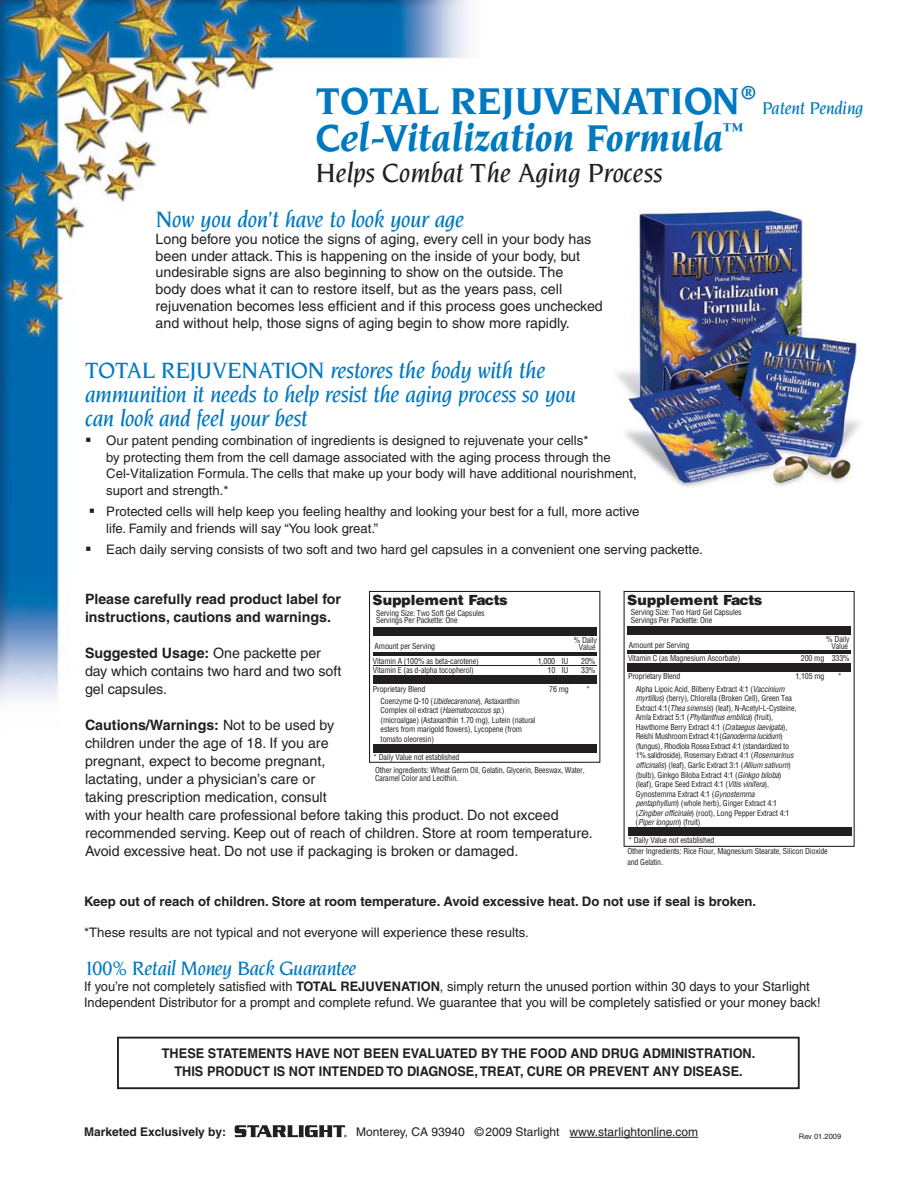
<style>
.page{position:relative;width:918px;height:1188px;background:#fff}
.page>*{position:absolute;margin:0;border:0;box-sizing:border-box;transform-origin:0 0}
.t1{font:italic 700 40.5px "Novarese";color:#0079c1}
.t2{font:italic 500 28.5px "Novarese";letter-spacing:-.005em;color:#231f20}
.t3{font:italic 500 24px/24px "Novarese";letter-spacing:-.025em;color:#0079c1}
.t4{font:italic 500 21px "Novarese";letter-spacing:-.025em;color:#0079c1}
.t5{font:italic 500 18.45px "Novarese";letter-spacing:-.02em;color:#0079c1}
.t6{font:14.25px/18px "Helvetica";color:#231f20}
.t7{font:700 14.25px/18px "Helvetica";color:#231f20}
.t8{font:900 13.95px "Helvetica";letter-spacing:-.005em;color:#231f20}
.t9{font:700 13.35px/18px "Helvetica";color:#231f20;text-align:center;scale:.95 1}
.t10{font:13.2px/17px "Helvetica";color:#231f20}
.t11{font:700 13.2px "Helvetica";color:#231f20}
.t12{font:12px "Helvetica";color:#231f20}
.t13{font:700 12px "Helvetica";color:#231f20}
.t14{font:condensed 7.95px/9.6px "Helvetica";letter-spacing:-.02em;color:#231f20}
.t15{font:7.5px "Helvetica";color:#231f20}
.s1{font-weight:700}
.s2{font-style:italic}
</style>
<div class="page">
<img style="left:0;top:0;width:854px;height:1138px">
<img style="left:592px;top:195px;width:267px;height:315px">
<div style="left:117px;top:1037px;width:683px;height:52px;border:2px solid #231f20"></div>
<hr style="left:570px;top:1137px;width:128px;height:1px;background:#231f20">
<svg style="left:235px;top:1125px;width:112px;height:12px"></svg>
<svg style="left:369px;top:591px;width:231px;height:172px"></svg>
<div style="left:373px;top:627px;width:224px;height:9px;background:#231f20"></div>
<hr style="left:373px;top:652px;width:224px;height:3px;background:#231f20">
<div style="left:374px;top:744px;width:223px;height:8px;background:#231f20"></div>
<div style="left:373px;top:675px;width:224px;height:9px;background:#231f20"></div>
<hr style="left:373px;top:666px;width:224px;height:1px;background:#231f20">
<svg style="left:624px;top:591px;width:231px;height:256px"></svg>
<div style="left:628px;top:626px;width:223px;height:9px;background:#231f20"></div>
<hr style="left:628px;top:650px;width:223px;height:4px;background:#231f20">
<div style="left:628px;top:828px;width:224px;height:8px;background:#231f20"></div>
<div style="left:628px;top:663px;width:223px;height:9px;background:#231f20"></div>
<h1 class="t1" style="left:315px;top:78px;width:443px">TOTAL REJUVENATION<sup>®</sup></h1>
<h3 class="t5" style="left:762px;top:98px;width:103px">Patent Pending</h3>
<h1 class="t1" style="left:315px;top:115px;width:430px">Cel-Vitalization Formula<sup>™</sup></h1>
<h2 class="t2" style="left:315px;top:157px;width:349px">Helps Combat The Aging Process</h2>
<h3 class="t3" style="left:156px;top:207px;width:310px">Now you don’t have to look your age</h3>
<p class="t6" style="left:156px;top:230px;width:449px;line-height:16.8px">Long before you notice the signs of aging, every cell in your body has been under attack. This is happening on the inside of your body, but undesirable signs are also beginning to show on the outside. The<br>body does what it can to restore itself, but as the years pass, cell rejuvenation becomes less efficient and if this process goes unchecked and without help, those signs of aging begin to show more rapidly.</p>
<h3 class="t3" style="left:85px;top:358px;width:493px">TOTAL REJUVENATION restores the body with the ammunition it needs to help resist the aging process so you can look and feel your best</h3>
<p class="t10" style="left:106px;top:432px;width:532px;text-indent:-21px">▪ Our patent pending combination of ingredients is designed to rejuvenate your cells*<br>by protecting them from the cell damage associated with the aging process through the Cel-Vitalization Formula. The cells that make up your body will have additional nourishment, suport and strength.*</p>
<h3 class="t10" style="left:106px;top:503px;width:535px;text-indent:-18px">▪ Protected cells will help keep you feeling healthy and looking your best for a full, more active life. Family and friends will say “You look great.”</h3>
<h3 class="t10" style="left:85px;top:541px;width:619px">▪ Each daily serving consists of two soft and two hard gel capsules in a convenient one serving packette.</h3>
<h3 class="t7" style="left:85px;top:589px;width:258px">Please carefully read product label for instructions, cautions and warnings.</h3>
<h3 class="t6" style="left:85px;top:644px;width:258px"><span class="s1">Suggested Usage:</span> One packette per day which contains two hard and two soft gel capsules.</h3>
<p class="t6" style="left:85px;top:716px;width:509px"><span class="s1">Cautions/Warnings:</span> Not to be used by<br>children under the age of 18. If you are<br>pregnant, expect to become pregnant,<br>lactating, under a physician’s care or<br>taking prescription medication, consult<br>with your health care professional before taking this product. Do not exceed recommended serving. Keep out of reach of children. Store at room temperature.<br>Avoid excessive heat. Do not use if packaging is broken or damaged.</p>
<h3 class="t8" style="left:372px;top:591px;width:137px">Supplement Facts</h3>
<p class="t14" style="left:376px;top:609px;width:110px;line-height:7.6px">Serving Size: Two Soft Gel Capsules<br>Servings Per Packette: One</p>
<p class="t14" style="left:574px;top:635px;width:25px">% Daily</p>
<p class="t14" style="left:375px;top:641px;width:62px">Amount per Serving</p>
<p class="t14" style="left:579px;top:643px;width:18px">Value</p>
<p class="t14" style="left:373px;top:656px;width:107px">Vitamin A (100% as beta-carotene)</p>
<p class="t14" style="left:538px;top:656px;width:32px">1,000 IU</p>
<p class="t14" style="left:581px;top:656px;width:16px">20%</p>
<p class="t14" style="left:373px;top:665px;width:103px">Vitamin E (as d-alpha tocopherol)</p>
<p class="t14" style="left:548px;top:665px;width:22px">10 IU</p>
<p class="t14" style="left:581px;top:665px;width:16px">33%</p>
<p class="t14" style="left:373px;top:685px;width:54px">Proprietary Blend</p>
<p class="t14" style="left:549px;top:685px;width:21px">76 mg</p>
<p class="t14" style="left:586px;top:685px;width:6px">*</p>
<p class="t14" style="left:381px;top:696px;width:157px">Coenzyme Q-10 (<span class="s2">Ubidecarenone</span>), Astaxanthin Complex oil extract (<span class="s2">Haematococcus sp.</span>) (microalgae) (Astaxanthin 1.70 mg), Lutein (natural esters from marigold flowers), Lycopene (from tomato oleoresin)</p>
<p class="t14" style="left:373px;top:752px;width:88px">* Daily Value not established</p>
<p class="t14" style="left:375px;top:766px;width:211px;line-height:7.9px">Other ingredients: Wheat Germ Oil, Gelatin, Glycerin, Beeswax, Water,<br>Caramel Color and Lecithin.</p>
<h3 class="t8" style="left:627px;top:591px;width:137px">Supplement Facts</h3>
<p class="t14" style="left:631px;top:608px;width:112px;line-height:7.9px">Serving Size: Two Hard Gel Capsules<br>Servings Per Packette: One</p>
<p class="t14" style="left:826px;top:634px;width:25px">% Daily</p>
<p class="t14" style="left:629px;top:640px;width:62px">Amount per Serving</p>
<p class="t14" style="left:831px;top:642px;width:18px">Value</p>
<p class="t14" style="left:628px;top:653px;width:114px">Vitamin C (as Magnesium Ascorbate)</p>
<p class="t14" style="left:801px;top:653px;width:50px">200 mg 333%</p>
<p class="t14" style="left:628px;top:671px;width:54px">Proprietary Blend</p>
<p class="t14" style="left:795px;top:671px;width:31px">1,105 mg</p>
<p class="t14" style="left:838px;top:671px;width:6px">*</p>
<p class="t14" style="left:636px;top:684px;width:162px">Alpha Lipoic Acid, Bilberry Extract 4:1 (<span class="s2">Vaccinium myrtillus</span>) (berry), Chlorella (Broken Cell), Green Tea Extract 4:1(<span class="s2">Thea sinensis</span>) (leaf), N-Acetyl-L-Cysteine, Amla Extract 5:1 (<span class="s2">Phyllanthus emblica</span>) (fruit), Hawthorne Berry Extract 4:1 (<span class="s2">Crataegus laevigata</span>), Reishi Mushroom Extract 4:1(<span class="s2">Ganoderma lucidum</span>) (fungus), Rhodiola Rosea Extract 4:1 (standardized to 1% salidroside), Rosemary Extract 4:1 (<span class="s2">Rosemarinus officinalis</span>) (leaf), Garlic Extract 3:1 (<span class="s2">Allium sativum</span>) (bulb), Ginkgo Biloba Extract 4:1 (<span class="s2">Ginkgo biloba</span>) (leaf), Grape Seed Extract 4:1 (<span class="s2">Vitis vinifera</span>), Gynostemma Extract 4:1 (<span class="s2">Gynostemma pentaphyllum</span>) (whole herb), Ginger Extract 4:1 (<span class="s2">Zingiber officinale</span>) (root), Long Pepper Extract 4:1 (<span class="s2">Piper longum</span>) (fruit)</p>
<p class="t14" style="left:628px;top:835px;width:88px">* Daily Value not established</p>
<p class="t14" style="left:627px;top:846px;width:202px;line-height:10.4px">Other Ingredients: Rice Flour, Magnesium Stearate, Silicon Dioxide and Gelatin.</p>
<h3 class="t11" style="left:84px;top:893px;width:673px">Keep out of reach of children. Store at room temperature. Avoid excessive heat. Do not use if seal is broken.</h3>
<h3 class="t10" style="left:84px;top:924px;width:446px">*These results are not typical and not everyone will experience these results.</h3>
<h3 class="t4" style="left:84px;top:957px;width:274px">100% Retail Money Back Guarantee</h3>
<p class="t10" style="left:84px;top:978px;width:738px;line-height:16.2px">If you’re not completely satisfied with <span class="s1">TOTAL REJUVENATION</span>, simply return the unused portion within 30 days to your Starlight<br>Independent Distributor for a prompt and complete refund. We guarantee that you will be completely satisfied or your money back!</p>
<h3 class="t9" style="left:162px;top:1044px;width:626px">THESE STATEMENTS HAVE NOT BEEN EVALUATED BY THE FOOD AND DRUG ADMINISTRATION.<br>THIS PRODUCT IS NOT INTENDED TO DIAGNOSE, TREAT, CURE OR PREVENT ANY DISEASE.</h3>
<h3 class="t13" style="left:84px;top:1125px;width:144px">Marketed Exclusively by:</h3>
<h3 class="t12" style="left:356px;top:1125px;width:344px">Monterey, CA 93940 ©2009 Starlight www.starlightonline.com</h3>
<p class="t15" style="left:799px;top:1132px;width:44px">Rev 01.2009</p>
</div>
